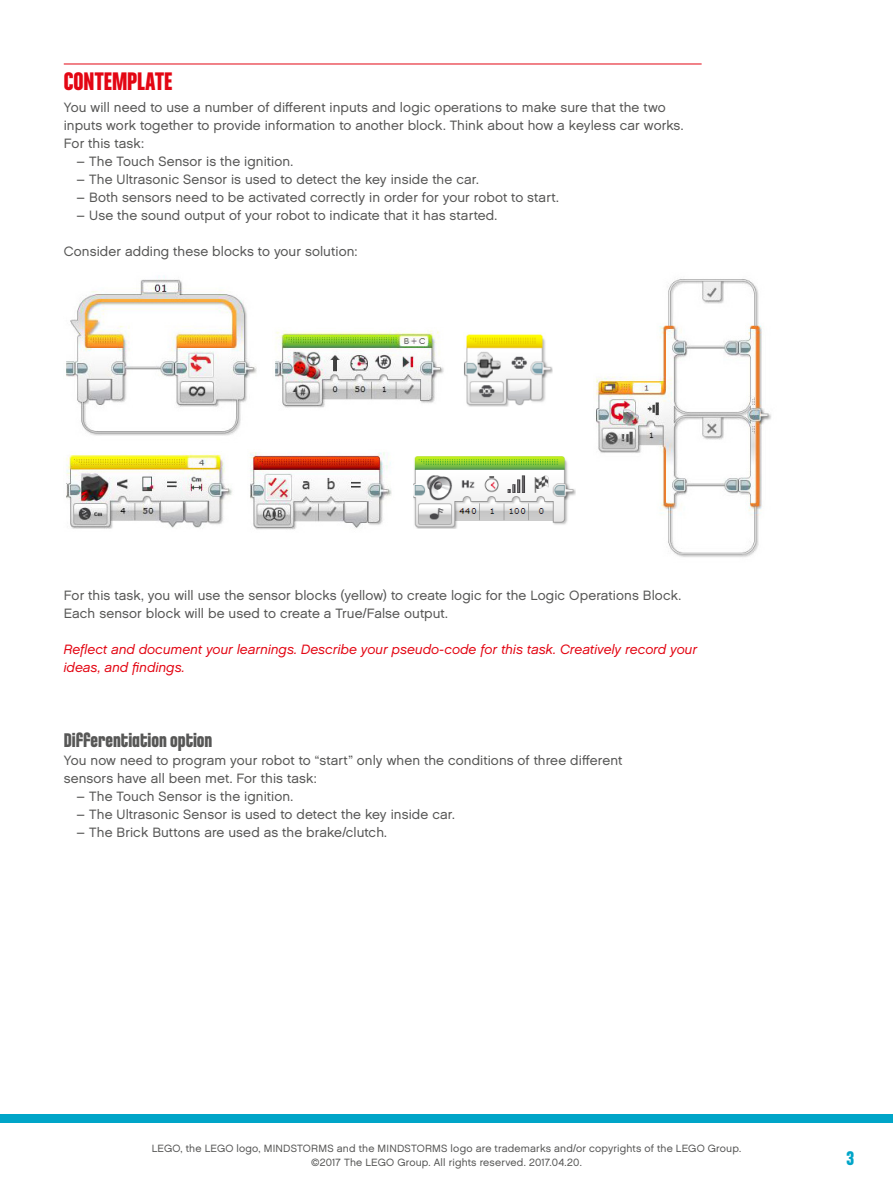
<style>
.page{position:relative;width:893px;height:1191px;background:#fff}
.page>*{position:absolute;margin:0;border:0;box-sizing:border-box;transform-origin:0 0}
.t1{font:700 27px "LEGO Chalet Comprime 80";color:#e30613}
.t2{font:700 21px "LEGO Chalet Comprime 80";color:#575756}
.t3{font:700 21px "LEGO Chalet Comprime 80";color:#00a5c8}
.t4{font:13.5px/18px "LEGO Chalet 60";letter-spacing:.005em;color:#575756}
.t5{font:italic 13.5px/18px "LEGO Chalet 60";color:#e30613}
.t6{font:10.5px/13.5px "LEGO Chalet 60";letter-spacing:.015em;color:#575756;text-align:center}
</style>
<div class="page">
<div style="left:0;top:1114px;width:893px;height:9px;background:#00a5c8"></div>
<hr style="left:64px;top:64px;width:638px;height:1px;background:#e30613">
<img style="left:464px;top:334px;width:88px;height:73px">
<img style="left:275px;top:330px;width:169px;height:78px">
<img style="left:66px;top:454px;width:166px;height:75px">
<img style="left:249px;top:452px;width:143px;height:78px">
<img style="left:413px;top:456px;width:163px;height:73px">
<img style="left:596px;top:279px;width:175px;height:278px">
<img style="left:66px;top:276px;width:191px;height:160px">
<h1 class="t1" style="left:64px;top:65px;width:110px">CONTEMPLATE</h1>
<p class="t4" style="left:64px;top:98px;width:621px">You will need to use a number of different inputs and logic operations to make sure that the two inputs work together to provide information to another block. Think about how a keyless car works.<br>For this task:</p>
<p class="t4" style="left:77px;top:152px;width:218px">– The Touch Sensor is the ignition.</p>
<p class="t4" style="left:77px;top:170px;width:404px">– The Ultrasonic Sensor is used to detect the key inside the car.</p>
<p class="t4" style="left:77px;top:188px;width:484px">– Both sensors need to be activated correctly in order for your robot to start.</p>
<p class="t4" style="left:77px;top:206px;width:422px">– Use the sound output of your robot to indicate that it has started.</p>
<p class="t4" style="left:64px;top:242px;width:295px">Consider adding these blocks to your solution:</p>
<p class="t4" style="left:64px;top:586px;width:619px">For this task, you will use the sensor blocks (yellow) to create logic for the Logic Operations Block.<br>Each sensor block will be used to create a True/False output.</p>
<p class="t5" style="left:64px;top:640px;width:635px">Reflect and document your learnings. Describe your pseudo-code for this task. Creatively record your ideas, and findings.</p>
<h2 class="t2" style="left:64px;top:728px;width:150px">Di≠erentiation option</h2>
<p class="t4" style="left:64px;top:751px;width:560px">You now need to program your robot to “start” only when the conditions of three different sensors have all been met. For this task:</p>
<p class="t4" style="left:77px;top:787px;width:218px">– The Touch Sensor is the ignition.</p>
<p class="t4" style="left:77px;top:805px;width:380px">– The Ultrasonic Sensor is used to detect the key inside car.</p>
<p class="t4" style="left:77px;top:823px;width:312px">– The Brick Buttons are used as the brake/clutch.</p>
<p class="t6" style="left:152px;top:1141px;width:591px">LEGO, the LEGO logo, MINDSTORMS and the MINDSTORMS logo are trademarks and/or copyrights of the LEGO Group. ©2017 The LEGO Group. All rights reserved. 2017.04.20.</p>
<h2 class="t3" style="left:843px;top:1146px;width:17px">8 73</h2>
</div>
